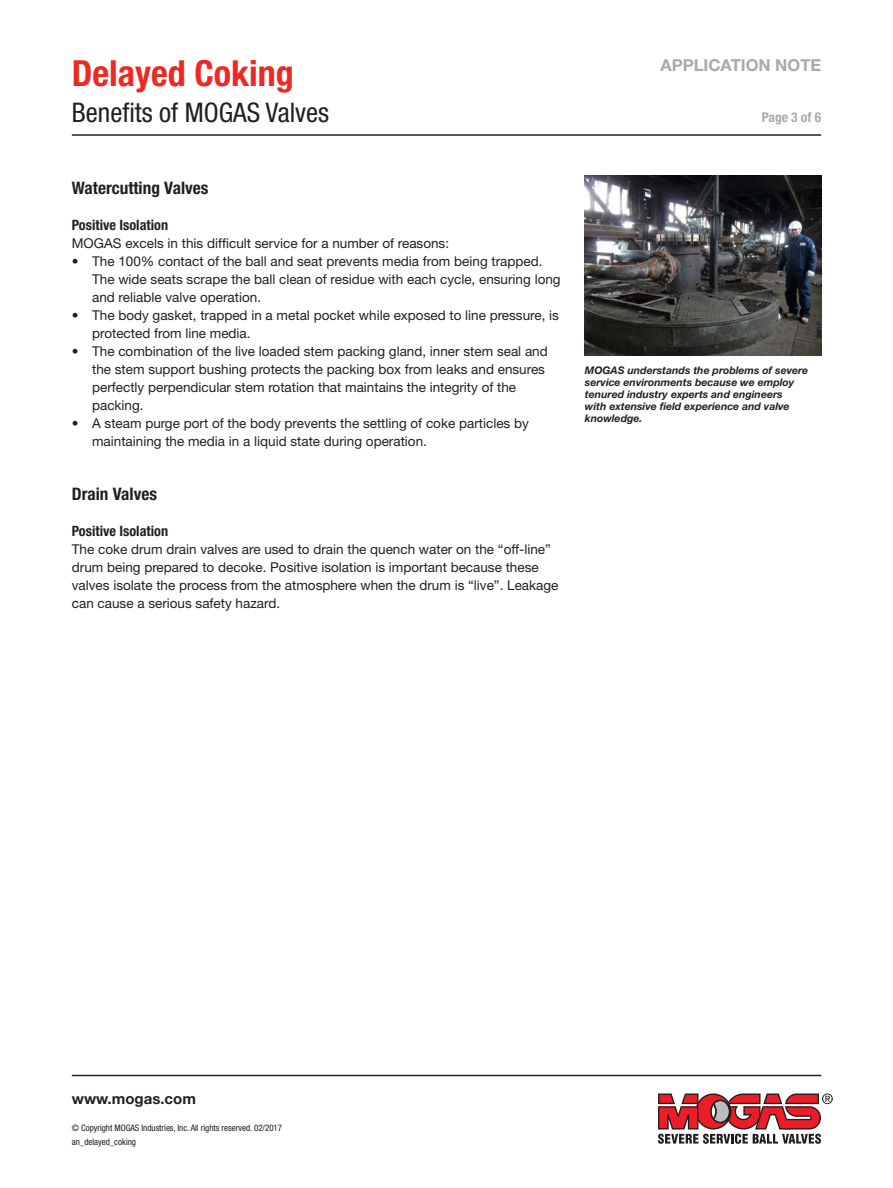
<style>
.page{position:relative;width:893px;height:1188px;background:#fff}
.page>*{position:absolute;margin:0;border:0;box-sizing:border-box;transform-origin:0 0}
.headline{font:700 condensed 36px "Helvetica Neue LT Pro";color:#ee2823}
.subhead{font:condensed 27px "Helvetica Neue LT Pro";color:#231f20}
.subhead1{font:700 condensed 17.25px "Helvetica Neue LT Pro";color:#231f20}
.t1{font:700 16.5px "Helvetica Neue LT Pro";color:#a8a9ad}
.t2{font:700 15px "Helvetica Neue LT Pro";color:#231f20}
.subhead2{font:700 condensed 14.25px "Helvetica Neue LT Pro";color:#231f20}
.body_bullets{font:13.5px/18px "Helvetica Neue LT Pro";color:#231f20}
.body_text{font:13.5px/18px "Helvetica Neue LT Pro";color:#231f20}
.t3{font:700 condensed 13.5px "Helvetica Neue LT Pro";color:#a8a9ad}
.t4{font:italic 700 10.5px/12px "Helvetica Neue LT Pro";color:#231f20}
.t5{font:condensed 9px/13.5px "Helvetica Neue LT Pro";letter-spacing:-.005em;color:#231f20}
</style>
<div class="page">
<hr style="left:72px;top:134px;width:749px;height:2px;background:#231f20">
<hr style="left:72px;top:1075px;width:749px;height:1px;background:#231f20">
<svg style="left:658px;top:1094px;width:175px;height:50px"></svg>
<img style="left:585px;top:176px;width:236px;height:180px">
<p class="headline" style="left:72px;top:51px;width:223px">Delayed Coking</p>
<p class="subhead" style="left:72px;top:96px;width:259px">Benefits of MOGAS Valves</p>
<p class="subhead1" style="left:72px;top:177px;width:138px">Watercutting Valves</p>
<p class="subhead2" style="left:72px;top:216px;width:98px">Positive Isolation</p>
<p class="body_text" style="left:72px;top:234px;width:379px">MOGAS excels in this difficult service for a number of reasons:</p>
<p class="body_bullets" style="left:92px;top:252px;width:470px;text-indent:-20px">• The 100% contact of the ball and seat prevents media from being trapped.<br>The wide seats scrape the ball clean of residue with each cycle, ensuring long and reliable valve operation.</p>
<p class="body_bullets" style="left:92px;top:306px;width:468px;text-indent:-20px">• The body gasket, trapped in a metal pocket while exposed to line pressure, is protected from line media.</p>
<p class="body_bullets" style="left:92px;top:342px;width:457px;text-indent:-20px">• The combination of the live loaded stem packing gland, inner stem seal and the stem support bushing protects the packing box from leaks and ensures perfectly perpendicular stem rotation that maintains the integrity of the packing.</p>
<p class="body_bullets" style="left:92px;top:414px;width:438px;text-indent:-20px">• A steam purge port of the body prevents the settling of coke particles by maintaining the media in a liquid state during operation.</p>
<p class="subhead1" style="left:72px;top:483px;width:87px">Drain Valves</p>
<p class="subhead2" style="left:72px;top:522px;width:98px">Positive Isolation</p>
<p class="body_text" style="left:72px;top:540px;width:488px">The coke drum drain valves are used to drain the quench water on the “off-line” drum being prepared to decoke. Positive isolation is important because these valves isolate the process from the atmosphere when the drum is “live”. Leakage can cause a serious safety hazard.</p>
<p class="t1" style="left:660px;top:55px;width:162px">APPLICATION NOTE</p>
<p class="t3" style="left:762px;top:109px;width:61px">Page 3 of 6</p>
<p class="t4" style="left:585px;top:364px;width:225px">MOGAS understands the problems of severe service environments because we employ tenured industry experts and engineers<br>with extensive field experience and valve knowledge.</p>
<p class="t2" style="left:72px;top:1090px;width:126px">www.mogas.com</p>
<p class="t5" style="left:72px;top:1121px;width:212px">© Copyright MOGAS Industries, Inc. All rights reserved. 02/2017 an_delayed_coking</p>
</div>
